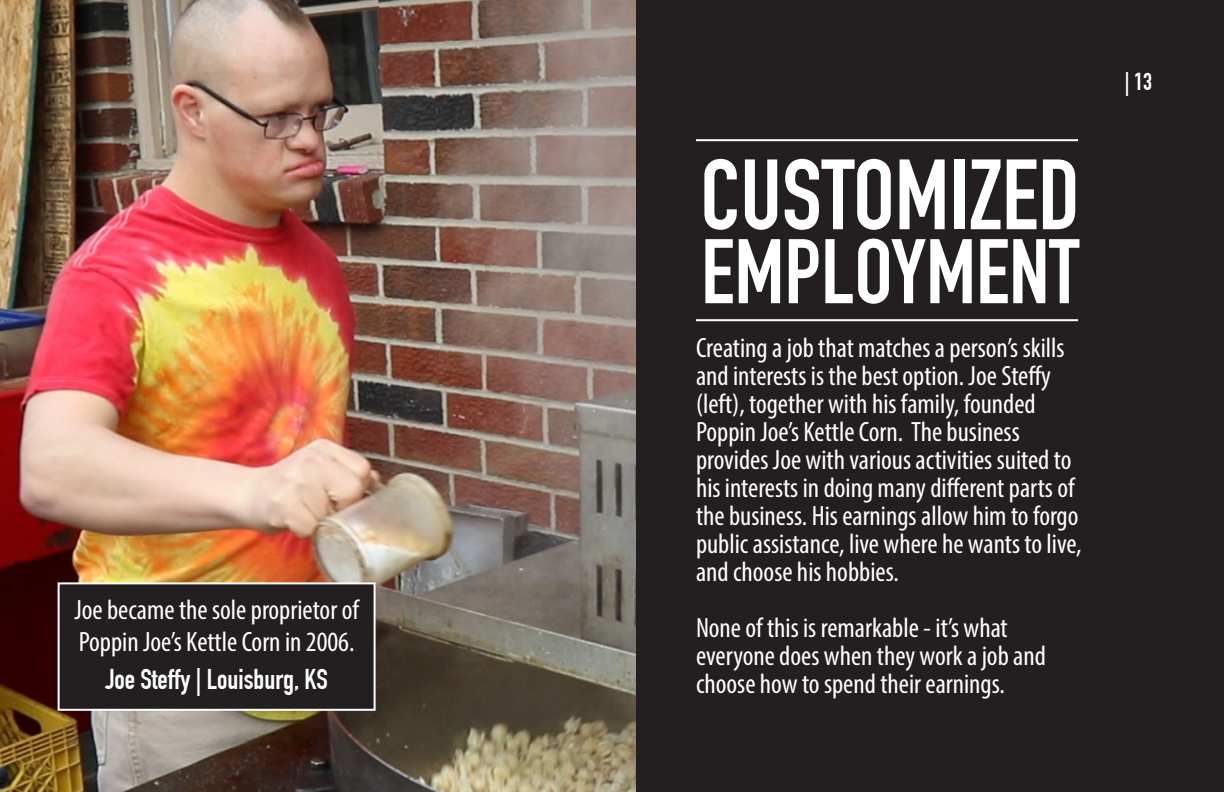
<style>
.page{position:relative;width:1224px;height:792px;background:#fff}
.page>*{position:absolute;margin:0;border:0;box-sizing:border-box;transform-origin:0 0}
.t1{font:700 98px "DIN Condensed";color:#fff}
.t2{font:700 90px "DIN Condensed";color:#fff}
.t3{font:condensed 28px/28px "Myriad Pro";color:#fff}
.t4{font:700 28px "DIN Condensed";color:#fff}
.t5{font:700 24px "DIN Condensed";color:#fff}
</style>
<div class="page">
<div style="left:636px;top:0;width:588px;height:792px;background:#231f20"></div>
<img style="left:0;top:0;width:636px;height:792px">
<div style="left:59px;top:583px;width:316px;height:127px;background:#231f20"></div>
<div style="left:58px;top:582px;width:318px;height:129px;border:2px solid #fff"></div>
<hr style="left:696px;top:139px;width:382px;height:2px;background:#fff">
<hr style="left:696px;top:319px;width:382px;height:2px;background:#fff">
<p class="t3" style="left:74px;top:594px;width:286px;line-height:31.2px">Joe became the sole proprietor of<br>Poppin Joe’s Kettle Corn in 2006.</p>
<p class="t4" style="left:105px;top:662px;width:224px">Joe Steffy | Louisburg, KS</p>
<p class="t1" style="left:700px;top:137px;width:381px">CUSTOMIZED</p>
<p class="t2" style="left:701px;top:219px;width:380px">EMPLOYMENT</p>
<p class="t3" style="left:696px;top:334px;width:387px">Creating a job that matches a person’s skills and interests is the best option. Joe Steffy (left), together with his family, founded Poppin Joe’s Kettle Corn. The business provides Joe with various activities suited to his interests in doing many different parts of the business. His earnings allow him to forgo public assistance, live where he wants to live, and choose his hobbies.</p>
<p class="t3" style="left:696px;top:614px;width:351px">None of this is remarkable - it’s what everyone does when they work a job and choose how to spend their earnings.</p>
<p class="t5" style="left:1124px;top:67px;width:29px">| 13</p>
</div>
